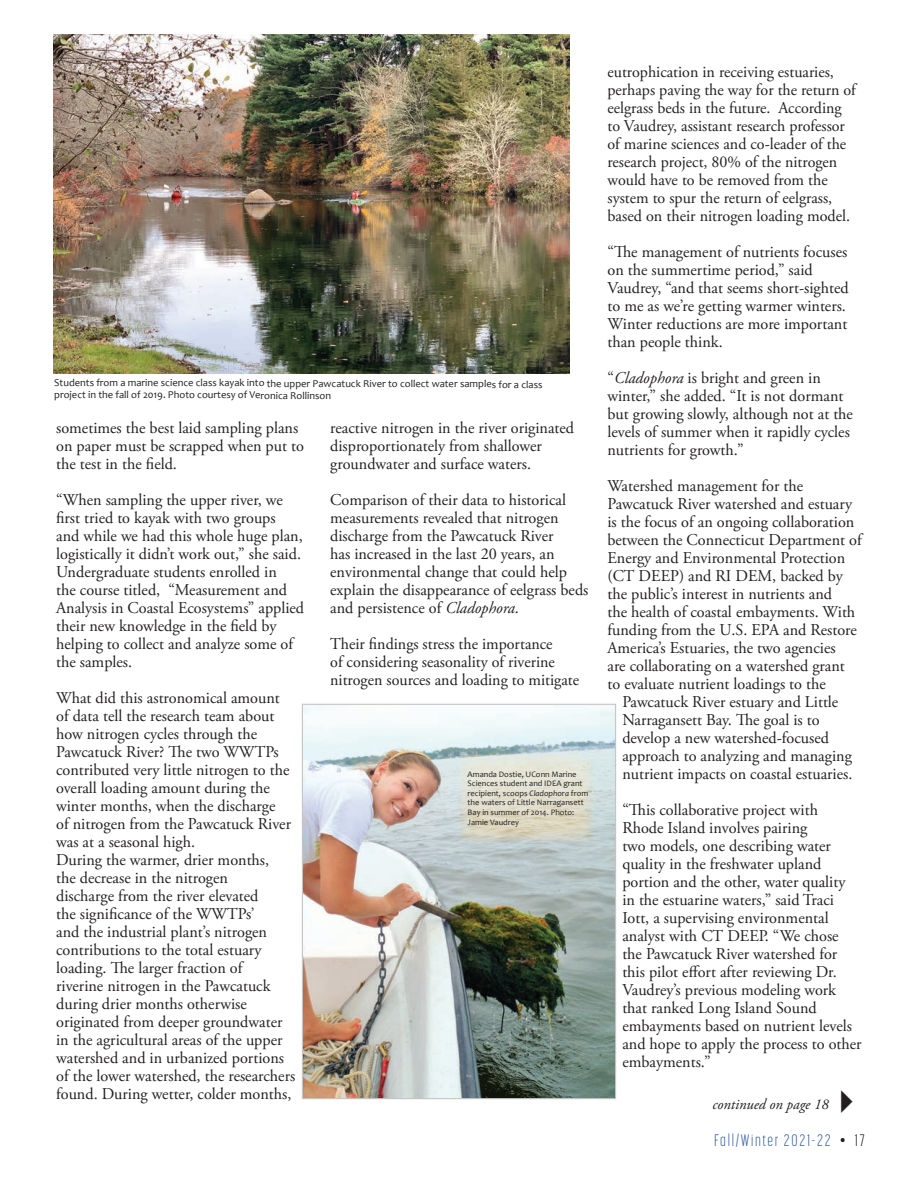
<style>
.page{position:relative;width:918px;height:1188px;background:#fff}
.page>*{position:absolute;margin:0;border:0;box-sizing:border-box;transform-origin:0 0}
.t1{font:16.5px/18px "Adobe Garamond Pro";color:#231f20}
.t2{font:300 16.5px "Korolev Compressed";letter-spacing:.1em;color:#375d9c}
.t3{font:italic 15px "Adobe Garamond Pro";color:#231f20}
.t4{font:10.5px/11.6px "Candara";letter-spacing:-.005em;color:#231f20}
.t5{font:8.4px/9.6px "Candara";color:#231f20}
.s1{font-style:italic}
.s2{color:#231f20}
</style>
<div class="page">
<img style="left:304px;top:706px;width:310px;height:391px">
<svg style="left:459px;top:753px;width:135px;height:89px;background:#dcdccd"></svg>
<div style="left:302px;top:704px;width:314px;height:395px;border:1px solid #c6c5c4"></div>
<img style="left:54px;top:35px;width:516px;height:339px">
<p class="t4" style="left:54px;top:378px;width:490px">Students from a marine science class kayak into the upper Pawcatuck River to collect water samples for a class project in the fall of 2019. Photo courtesy of Veronica Rollinson</p>
<p class="t1" style="left:56px;top:419px;width:249px">sometimes the best laid sampling plans on paper must be scrapped when put to the test in the feld.</p>
<p class="t1" style="left:56px;top:491px;width:250px">“When sampling the upper river, we frst tried to kayak with two groups<br>and while we had this whole huge plan, logistically it didn’t work out,” she said.<br>Undergraduate students enrolled in<br>the course titled, “Measurement and Analysis in Coastal Ecosystems” applied their new knowledge in the feld by helping to collect and analyze some of the samples.</p>
<p class="t1" style="left:56px;top:689px;width:241px">What did this astronomical amount of data tell the research team about how nitrogen cycles through the Pawcatuck River? Te two WWTPs contributed very little nitrogen to the overall loading amount during the winter months, when the discharge<br>of nitrogen from the Pawcatuck River was at a seasonal high.<br>During the warmer, drier months,<br>the decrease in the nitrogen<br>discharge from the river elevated<br>the signifcance of the WWTPs’<br>and the industrial plant’s nitrogen contributions to the total estuary loading. Te larger fraction of riverine nitrogen in the Pawcatuck during drier months otherwise originated from deeper groundwater in the agricultural areas of the upper watershed and in urbanized portions of the lower watershed, the researchers found. During wetter, colder months,</p>
<p class="t1" style="left:330px;top:419px;width:245px">reactive nitrogen in the river originated disproportionately from shallower groundwater and surface waters.</p>
<p class="t1" style="left:330px;top:491px;width:260px">Comparison of their data to historical measurements revealed that nitrogen discharge from the Pawcatuck River<br>has increased in the last 20 years, an environmental change that could help explain the disappearance of eelgrass beds and persistence of <span class="s1">Cladophora</span>.</p>
<p class="t1" style="left:330px;top:635px;width:250px">Their fndings stress the importance<br>of considering seasonality of riverine nitrogen sources and loading to mitigate</p>
<p class="t5" style="left:468px;top:769px;width:122px">Amanda Dostie, UConn Marine<br>Sciences student and IDEA grant recipient, scoops <span class="s1">Cladophora</span> from the waters of Little Narragansett<br>Bay in summer of 2014. Photo:<br>Jamie Vaudrey</p>
<p class="t1" style="left:608px;top:63px;width:252px">eutrophication in receiving estuaries, perhaps paving the way for the return of eelgrass beds in the future. According to Vaudrey, assistant research professor of marine sciences and co-leader of the research project, 80% of the nitrogen would have to be removed from the system to spur the return of eelgrass, based on their nitrogen loading model.</p>
<p class="t1" style="left:608px;top:243px;width:243px">“Te management of nutrients focuses on the summertime period,” said Vaudrey, “and that seems short-sighted to me as we’re getting warmer winters.<br>Winter reductions are more important than people think.</p>
<p class="t1" style="left:608px;top:369px;width:247px">“<span class="s1">Cladophora</span> is bright and green in winter,” she added. “It is not dormant but growing slowly, although not at the levels of summer when it rapidly cycles nutrients for growth.”</p>
<p class="t1" style="left:608px;top:477px;width:258px">Watershed management for the Pawcatuck River watershed and estuary is the focus of an ongoing collaboration between the Connecticut Department of Energy and Environmental Protection (CT DEEP) and RI DEM, backed by the public’s interest in nutrients and<br>the health of coastal embayments. With funding from the U.S. EPA and Restore America’s Estuaries, the two agencies<br>are collaborating on a watershed grant<br>to evaluate nutrient loadings to the</p>
<p class="t1" style="left:622px;top:693px;width:232px">Pawcatuck River estuary and Little Narragansett Bay. Te goal is to develop a new watershed-focused approach to analyzing and managing nutrient impacts on coastal estuaries.</p>
<p class="t1" style="left:622px;top:801px;width:241px">“Tis collaborative project with<br>Rhode Island involves pairing<br>two models, one describing water quality in the freshwater upland portion and the other, water quality in the estuarine waters,” said Traci<br>Iott, a supervising environmental analyst with CT DEEP. “We chose the Pawcatuck River watershed for this pilot efort after reviewing Dr.<br>Vaudrey’s previous modeling work that ranked Long Island Sound embayments based on nutrient levels and hope to apply the process to other embayments.”</p>
<p class="t3" style="left:713px;top:1096px;width:118px">continued on page 18</p>
<p class="t2" style="left:714px;top:1132px;width:152px">Fall/Winter 2021-22 <span class="s2">• 17</span></p>
</div>
